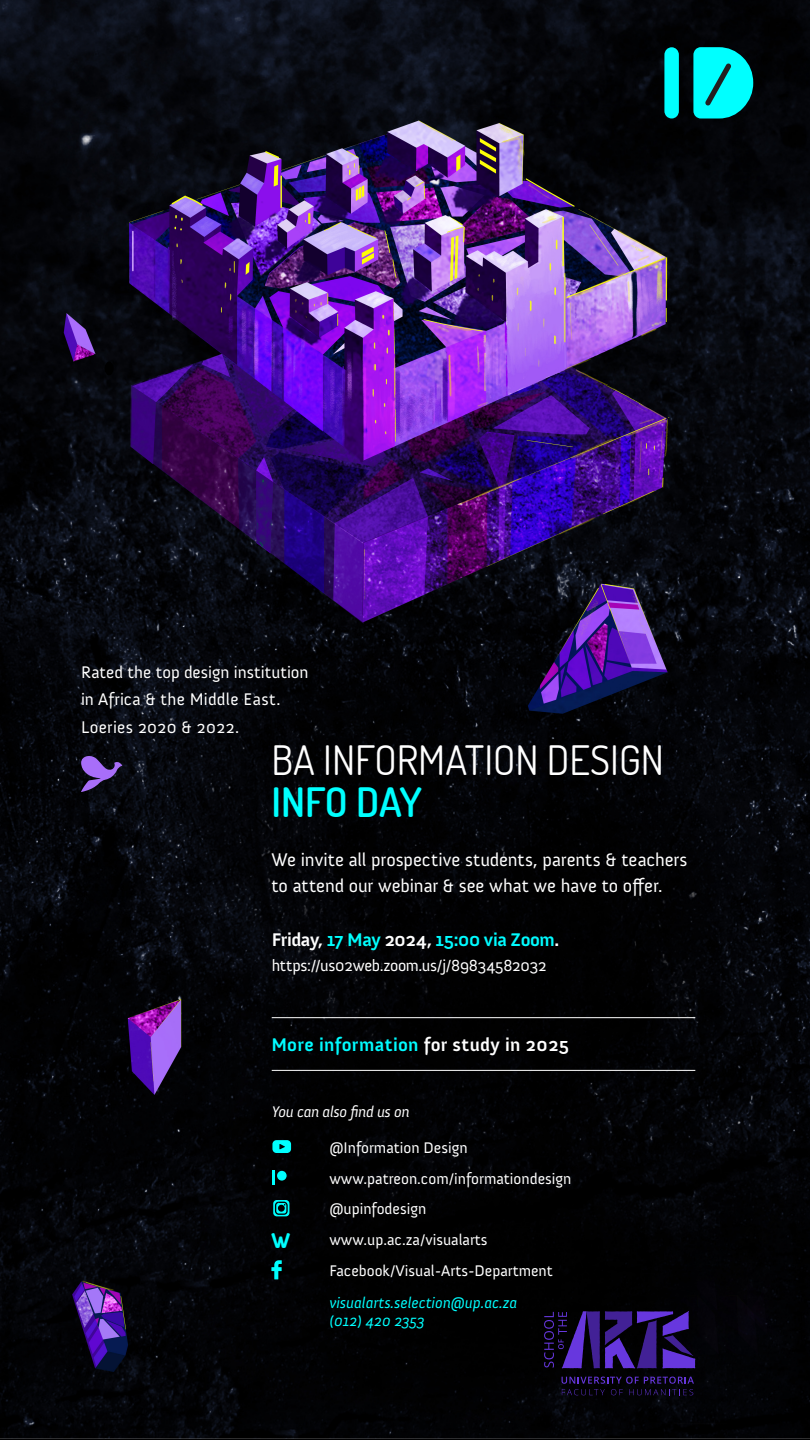
<style>
.page{position:relative;width:810px;height:1440px;background:#fff}
.page>*{position:absolute;margin:0;border:0;box-sizing:border-box;transform-origin:0 0}
.t1{font:40.5px "Terminal Dosis";color:#fff}
.t2{font:600 40.5px "Terminal Dosis";color:#0ff}
.t3{font:800 20.25px "Terminal Dosis";color:#0ff}
.t4{font:18.75px/26.2px "Anivers";color:#fff}
.t5{font:700 18.75px "Anivers";letter-spacing:-.025em;color:#fff}
.t6{font:700 18.75px "Anivers";letter-spacing:.02em;color:#00fbff}
.t7{font:17.25px/27.8px "Anivers";letter-spacing:.01em;color:#fff}
.t8{font:16.5px "Anivers";letter-spacing:-.015em;color:#fff}
.t9{font:15.75px "Anivers";color:#fff}
.t10{font:italic 15.75px "Anivers";color:#0ff}
.t11{font:italic 15.75px "Anivers";letter-spacing:-.02em;color:#fff}
.s1{color:#0ff}
.s2{color:#00fbff}
.s3{color:#fff}
</style>
<div class="page">
<img style="left:0;top:0;width:810px;height:1438px">
<svg style="left:81px;top:756px;width:41px;height:36px"></svg>
<svg style="left:544px;top:1311px;width:152px;height:58px;background:#2a165d"></svg>
<svg style="left:562px;top:1377px;width:132px;height:18px;background:#130b29"></svg>
<hr style="left:272px;top:1017px;width:423px;height:1px;background:#fff">
<svg style="left:273px;top:1170px;width:2px;height:15px"></svg>
<div style="left:277px;top:1171px;width:10px;height:10px;background:#0ff;border-radius:50%"></div>
<svg style="left:271px;top:1260px;width:11px;height:19px"></svg>
<svg style="left:273px;top:1200px;width:16px;height:16px"></svg>
<svg style="left:272px;top:1140px;width:19px;height:13px"></svg>
<svg style="left:664px;top:47px;width:15px;height:71px"></svg>
<svg style="left:693px;top:47px;width:60px;height:71px;background:#02d1d1"></svg>
<hr style="left:272px;top:1070px;width:423px;height:1px;background:#fff">
<p class="t7" style="left:81px;top:658px;width:229px">Rated the top design institution in Africa &amp; the Middle East.</p>
<p class="t7" style="left:81px;top:714px;width:160px">Loeries 2020 &amp; 2022.</p>
<p class="t1" style="left:271px;top:734px;width:394px">BA INFORMATION DESIGN</p>
<p class="t2" style="left:271px;top:776px;width:152px">INFO DAY</p>
<p class="t4" style="left:271px;top:847px;width:418px">We invite all prospective students, parents &amp; teachers to attend our webinar &amp; see what we have to offer.</p>
<p class="t5" style="left:272px;top:929px;width:289px">Friday, <span class="s1">17 May</span> 2024, <span class="s2">15:00 via Zoom</span>.</p>
<p class="t8" style="left:272px;top:957px;width:276px">https://us02web.zoom.us/j/89834582032</p>
<p class="t6" style="left:271px;top:1035px;width:299px">More information <span class="s3">for study in 2025</span></p>
<p class="t11" style="left:272px;top:1104px;width:139px">You can also find us on</p>
<p class="t9" style="left:329px;top:1139px;width:140px">@Information Design</p>
<p class="t9" style="left:329px;top:1170px;width:244px">www.patreon.com/informationdesign</p>
<p class="t9" style="left:329px;top:1201px;width:99px">@upinfodesign</p>
<p class="t3" style="left:271px;top:1228px;width:20px">W</p>
<p class="t9" style="left:329px;top:1231px;width:160px">www.up.ac.za/visualarts</p>
<p class="t9" style="left:329px;top:1262px;width:225px">Facebook/Visual-Arts-Department</p>
<p class="t10" style="left:329px;top:1294px;width:189px">visualarts.selection@up.ac.za</p>
<p class="t10" style="left:329px;top:1313px;width:97px">(012) 420 2353</p>
</div>
